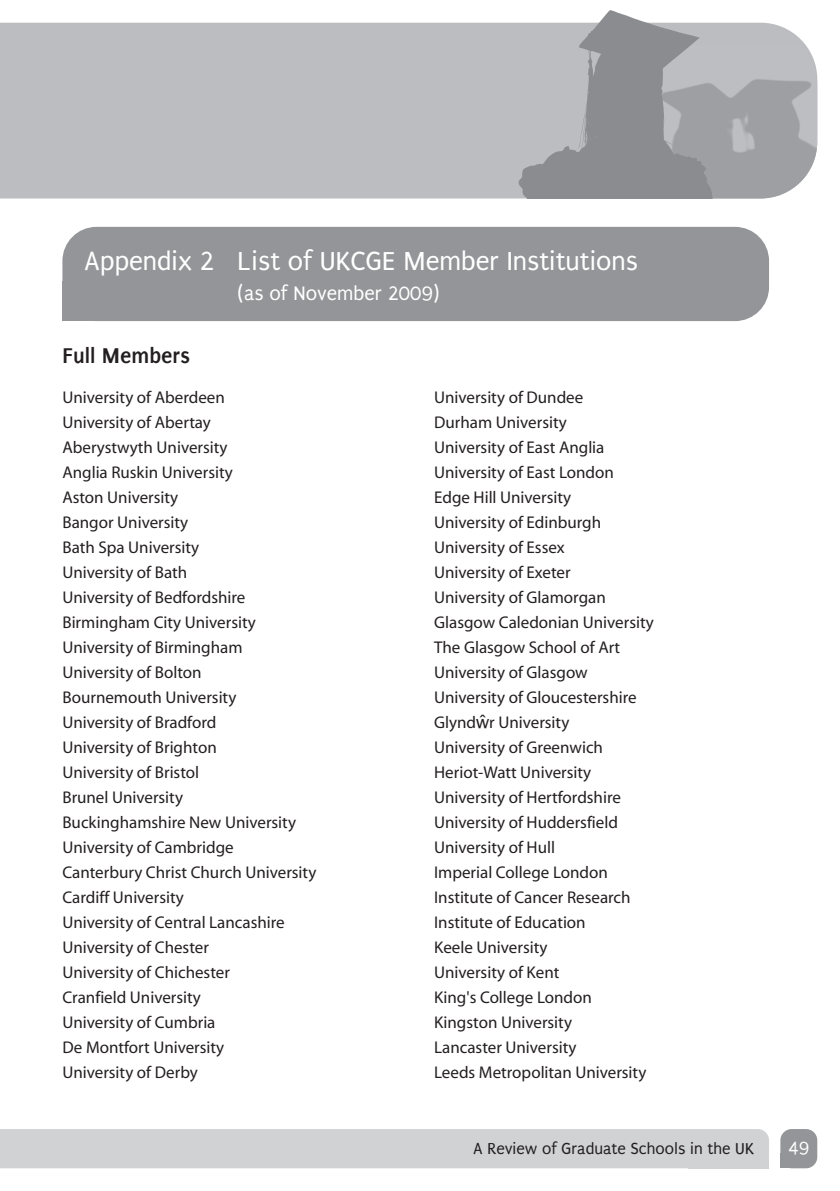
<style>
.page{position:relative;width:840px;height:1191px;background:#fff}
.page>*{position:absolute;margin:0;border:0;box-sizing:border-box;transform-origin:0 0}
.t1{font:28px "Puritan";color:#fff}
.t2{font:700 23px "Puritan";color:#231f20}
.t3{font:21px "Puritan";color:#fff}
.t4{font:19px "Puritan";color:#fff}
.t5{font:17px/25px "Myriad";color:#231f20}
.t6{font:17px "Puritan";color:#231f20}
.s1{font-family:"Lucida Grande"}
</style>
<div class="page">
<div style="left:0;top:23px;width:806px;height:175px;background:#bcbdc0"></div>
<div style="left:780px;top:1129px;width:36px;height:39px;background:#939598;border-radius:11px"></div>
<div style="left:0;top:1129px;width:768px;height:39px;background:#d1d2d4"></div>
<div style="left:687px;top:1140px;width:81px;height:28px;background:#d1d2d4"></div>
<div style="left:780px;top:1153px;width:13px;height:15px;background:#939598"></div>
<img style="left:722px;top:45px;width:94px;height:153px">
<img style="left:517px;top:10px;width:205px;height:188px">
<div style="left:62px;top:227px;width:706px;height:94px;background:#939598;border-radius:34px"></div>
<div style="left:62px;top:281px;width:108px;height:40px;background:#939598"></div>
<h1 class="t1" style="left:84px;top:246px;width:555px">Appendix 2 List of UKCGE Member Institutions</h1>
<p class="t3" style="left:237px;top:282px;width:203px">(as of November 2009)</p>
<h2 class="t2" style="left:62px;top:342px;width:129px">Full Members</h2>
<p class="t5" style="left:62px;top:386px;width:255px">University of Aberdeen<br>University of Abertay<br>Aberystwyth University<br>Anglia Ruskin University<br>Aston University<br>Bangor University<br>Bath Spa University<br>University of Bath<br>University of Bedfordshire<br>Birmingham City University<br>University of Birmingham<br>University of Bolton<br>Bournemouth University<br>University of Bradford<br>University of Brighton<br>University of Bristol<br>Brunel University<br>Buckinghamshire New University<br>University of Cambridge<br>Canterbury Christ Church University<br>Cardiff University<br>University of Central Lancashire<br>University of Chester<br>University of Chichester<br>Cranfield University<br>University of Cumbria<br>De Montfort University<br>University of Derby</p>
<p class="t5" style="left:434px;top:386px;width:221px">University of Dundee<br>Durham University<br>University of East Anglia<br>University of East London<br>Edge Hill University<br>University of Edinburgh<br>University of Essex<br>University of Exeter<br>University of Glamorgan<br>Glasgow Caledonian University<br>The Glasgow School of Art<br>University of Glasgow<br>University of Gloucestershire<br>Glynd<span class="s1">ŵ</span>r University<br>University of Greenwich<br>Heriot-Watt University<br>University of Hertfordshire<br>University of Huddersfield<br>University of Hull<br>Imperial College London<br>Institute of Cancer Research<br>Institute of Education<br>Keele University<br>University of Kent<br>King's College London<br>Kingston University<br>Lancaster University<br>Leeds Metropolitan University</p>
<p class="t6" style="left:473px;top:1139px;width:282px">A Review of Graduate Schools in the UK</p>
<p class="t4" style="left:788px;top:1138px;width:22px">49</p>
</div>
